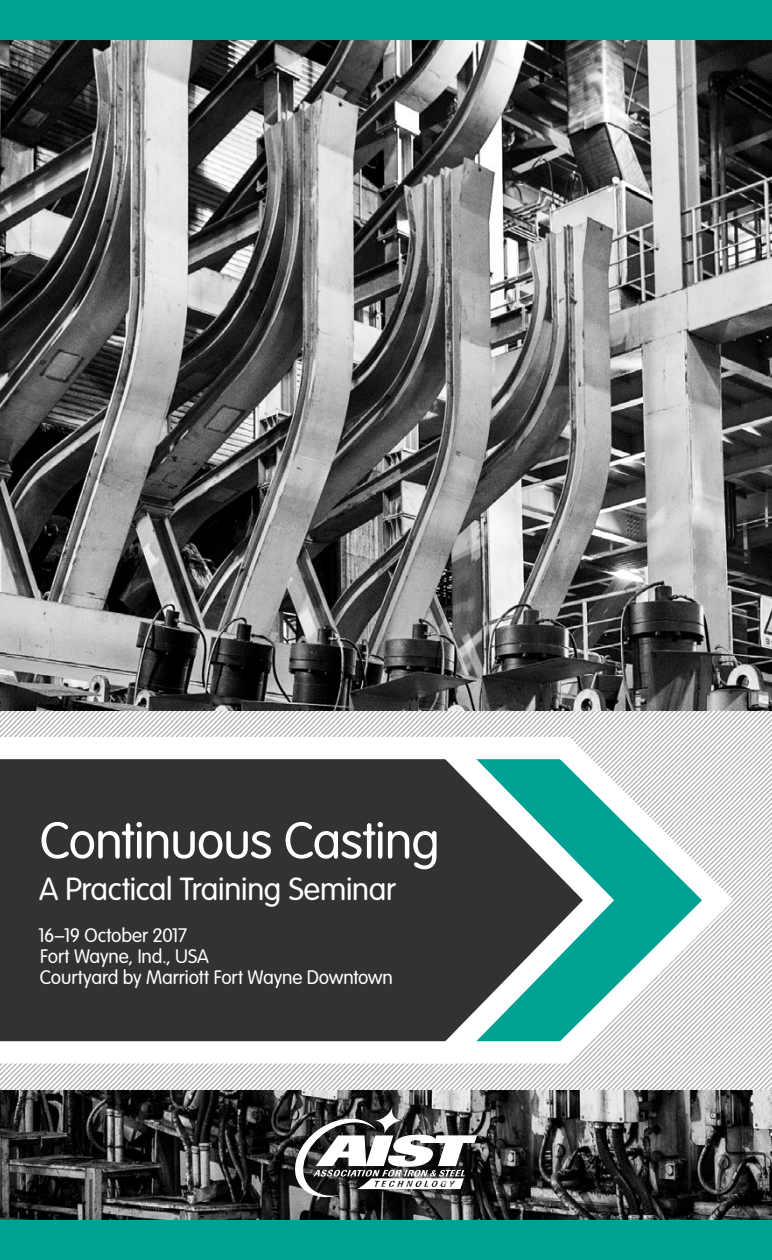
<style>
.page{position:relative;width:772px;height:1260px;background:#fff}
.page>*{position:absolute;margin:0;border:0;box-sizing:border-box;transform-origin:0 0}
.t1{font:300 50.75px "VAG Rounded";letter-spacing:-.015em;color:#fff}
.t2{font:300 31.5px "VAG Rounded";letter-spacing:-.01em;color:#fff}
.t3{font:300 19.25px/21px "VAG Rounded";letter-spacing:-.005em;color:#fff}
</style>
<div class="page">
<img style="left:0;top:39px;width:772px;height:1182px">
<div style="left:0;top:0;width:772px;height:39px;background:#00a195"></div>
<img style="left:1px;top:711px;width:771px;height:378px">
<svg style="left:390px;top:717px;width:359px;height:367px"></svg>
<svg style="left:1px;top:717px;width:629px;height:358px"></svg>
<hr style="left:0;top:753px;width:1px;height:507px;background:#e6e7e8">
<div style="left:0;top:1221px;width:772px;height:39px;background:#00a195"></div>
<img style="left:0;top:711px;width:1px;height:53px">
<div style="left:279px;top:1094px;width:213px;height:120px;background:#231f20;opacity:.5"></div>
<svg style="left:295px;top:1108px;width:182px;height:89px"></svg>
<h1 class="t1" style="left:40px;top:812px;width:401px">Continuous Casting</h1>
<h2 class="t2" style="left:39px;top:871px;width:358px">A Practical Training Seminar</h2>
<p class="t3" style="left:38px;top:925px;width:356px">16–19 October 2017<br>Fort Wayne, Ind., USA<br>Courtyard by Marriott Fort Wayne Downtown</p>
</div>
